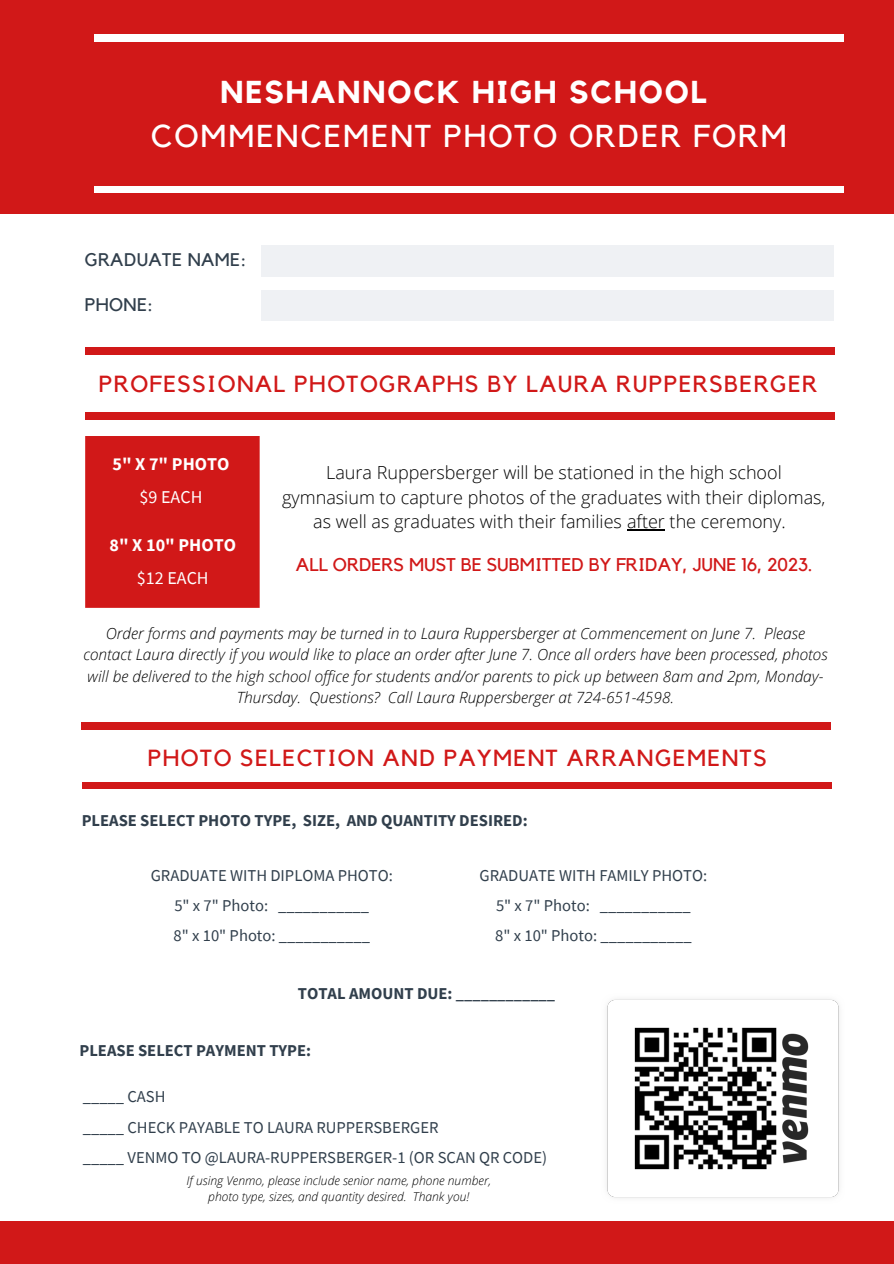
<style>
.page{position:relative;width:894px;height:1264px;background:#fff}
.page>*{position:absolute;margin:0;border:0;box-sizing:border-box;transform-origin:0 0}
.t1{font:31.5px "Kollektif";letter-spacing:.06em;color:#fff}
.t2{font:700 31.5px "Kollektif";letter-spacing:.06em;color:#fff}
.t3{font:23.25px "Kollektif";letter-spacing:.06em;color:#d11818}
.t4{font:18.3px "Kollektif";color:#d11818}
.t5{font:18.15px "Kollektif";letter-spacing:.02em;color:#313f4c}
.t6{font:300 18px/24.8px "Open Sans";color:#000;text-align:center}
.t7{font:700 18px "Source Sans Pro";color:#fff}
.t8{font:18px "Source Sans Pro";color:#fff}
.t9{font:16.5px "Source Sans Pro";color:#313f4c}
.t10{font:700 16.5px "Source Sans Pro";color:#313f4c}
.t11{font:italic 300 15.45px/21.3px "Open Sans";color:#000;text-align:center}
.t12{font:italic 300 12.15px/17px "Open Sans";color:#000;text-align:center}
</style>
<div class="page">
<div style="left:261px;top:246px;width:572px;height:30px;background:#eff1f4"></div>
<div style="left:261px;top:290px;width:572px;height:30px;background:#eff1f4"></div>
<div style="left:0;top:0;width:893px;height:214px;background:#d11818"></div>
<div style="left:94px;top:35px;width:749px;height:7px;background:#fff"></div>
<div style="left:94px;top:186px;width:749px;height:7px;background:#fff"></div>
<div style="left:81px;top:722px;width:749px;height:7px;background:#d11818"></div>
<div style="left:82px;top:782px;width:749px;height:6px;background:#d11818"></div>
<div style="left:0;top:1221px;width:893px;height:42px;background:#d11818"></div>
<div style="left:85px;top:347px;width:749px;height:7px;background:#d11818"></div>
<div style="left:85px;top:413px;width:749px;height:7px;background:#d11818"></div>
<div style="left:85px;top:436px;width:174px;height:172px;background:#d11818"></div>
<img style="left:607px;top:999px;width:232px;height:199px">
<hr style="left:627px;top:529px;width:37px;height:1px;background:#000">
<p class="t2" style="left:220px;top:77px;width:487px">NESHANNOCK HIGH SCHOOL</p>
<p class="t1" style="left:151px;top:121px;width:637px">COMMENCEMENT PHOTO ORDER FORM</p>
<p class="t5" style="left:85px;top:252px;width:163px">GRADUATE NAME:</p>
<p class="t5" style="left:85px;top:297px;width:70px">PHONE:</p>
<p class="t3" style="left:99px;top:373px;width:719px">PROFESSIONAL PHOTOGRAPHS BY LAURA RUPPERSBERGER</p>
<p class="t7" style="left:112px;top:452px;width:118px">5" X 7" PHOTO</p>
<p class="t8" style="left:139px;top:485px;width:64px">$9 EACH</p>
<p class="t7" style="left:109px;top:533px;width:128px">8" X 10" PHOTO</p>
<p class="t8" style="left:137px;top:566px;width:73px">$12 EACH</p>
<p class="t6" style="left:282px;top:459px;width:544px">Laura Ruppersberger will be stationed in the high school gymnasium to capture photos of the graduates with their diplomas, as well as graduates with their families after the ceremony.</p>
<p class="t4" style="left:296px;top:556px;width:518px">ALL ORDERS MUST BE SUBMITTED BY FRIDAY, JUNE 16, 2023.</p>
<p class="t11" style="left:83px;top:622px;width:745px">Order forms and payments may be turned in to Laura Ruppersberger at Commencement on June 7. Please contact Laura directly if you would like to place an order after June 7. Once all orders have been processed, photos will be delivered to the high school office for students and/or parents to pick up between 8am and 2pm, Monday-Thursday. Questions? Call Laura Ruppersberger at 724-651-4598.</p>
<p class="t3" style="left:148px;top:747px;width:620px">PHOTO SELECTION AND PAYMENT ARRANGEMENTS</p>
<p class="t10" style="left:82px;top:809px;width:447px">PLEASE SELECT PHOTO TYPE, SIZE, AND QUANTITY DESIRED:</p>
<p class="t9" style="left:151px;top:864px;width:243px">GRADUATE WITH DIPLOMA PHOTO:</p>
<p class="t9" style="left:174px;top:894px;width:196px">5" x 7" Photo: ___________</p>
<p class="t9" style="left:173px;top:925px;width:198px">8" x 10" Photo: ___________</p>
<p class="t9" style="left:479px;top:864px;width:229px">GRADUATE WITH FAMILY PHOTO:</p>
<p class="t9" style="left:496px;top:894px;width:196px">5" x 7" Photo: ___________</p>
<p class="t9" style="left:495px;top:925px;width:198px">8" x 10" Photo: ___________</p>
<p class="t10" style="left:298px;top:983px;width:259px">TOTAL AMOUNT DUE: ____________</p>
<p class="t10" style="left:79px;top:1039px;width:233px">PLEASE SELECT PAYMENT TYPE:</p>
<p class="t9" style="left:83px;top:1085px;width:84px">_____ CASH</p>
<p class="t9" style="left:83px;top:1116px;width:357px">_____ CHECK PAYABLE TO LAURA RUPPERSBERGER</p>
<p class="t9" style="left:83px;top:1146px;width:465px">_____ VENMO TO @LAURA-RUPPERSBERGER-1 (OR SCAN QR CODE)</p>
<p class="t12" style="left:186px;top:1171px;width:306px">If using Venmo, please include senior name, phone number, photo type, sizes, and quantity desired. Thank you!</p>
</div>
